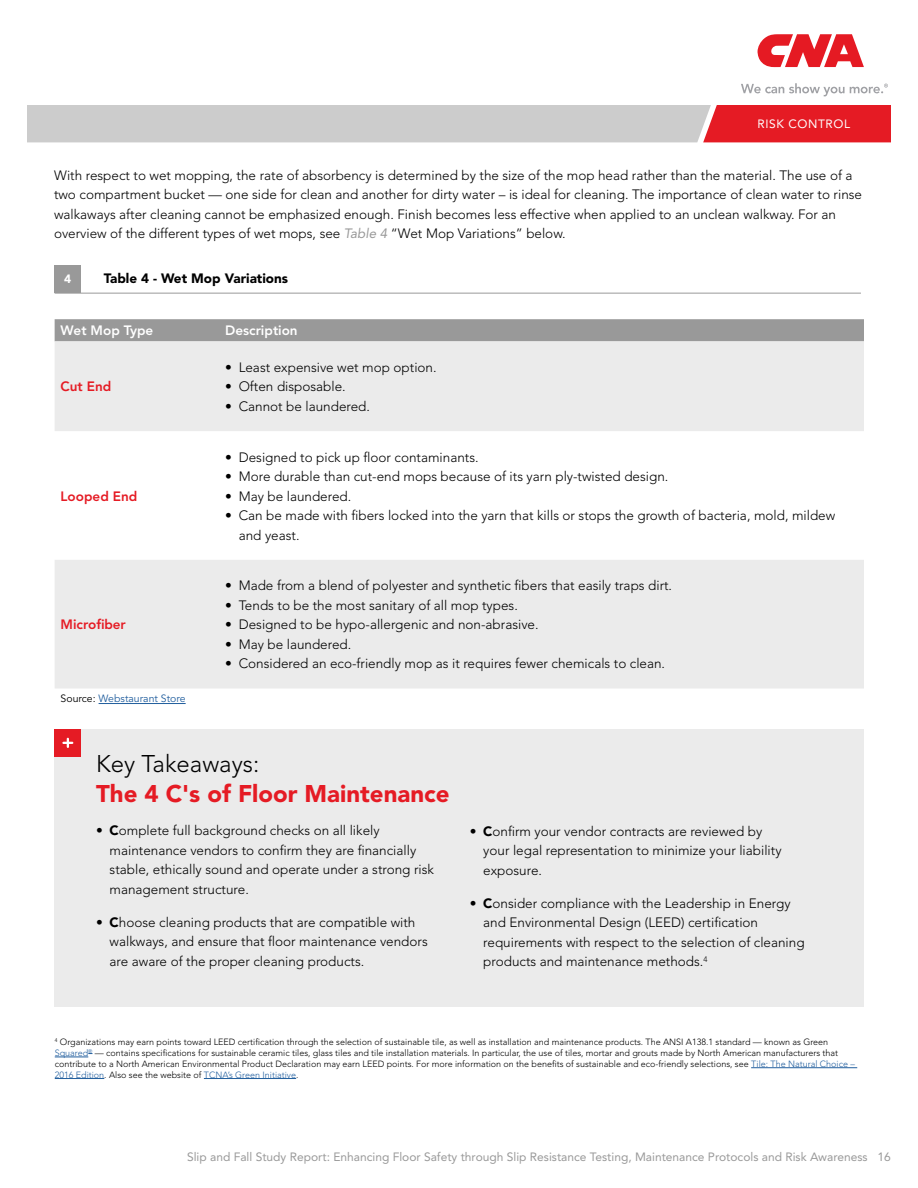
<style>
.page{position:relative;width:918px;height:1188px;background:#fff}
.page>*{position:absolute;margin:0;border:0;box-sizing:border-box;transform-origin:0 0}
.body_for_real{font:900 24px/30px "Avenir LT Std";color:#e51b24}
.body_for_real-2{font:300 13.5px/19.5px "Avenir LT Std";color:#000}
.sub___Chart_for_real{font:800 13.5px "Avenir LT Std";color:#e51b24}
.body_for_real-3{font:900 13.5px "Avenir LT Std";color:#000}
.Table_Header_for_rea{font:800 13.5px "Avenir LT Std";color:#fff}
.t1{font:12px "Avenir LT Std";color:#999}
.t2{font:12px "Avenir LT Std";letter-spacing:.05em;color:#fff}
.body_for_real-4{font:900 12px "Avenir LT Std";color:#fff}
.body_for_real-5{font:10.5px "Avenir LT Std";color:#215e9e}
.body_for_real-6{font:300 9px/10.8px "Avenir LT Std";color:#000}
.s1{font-weight:400;font-style:italic;color:#999}
.s2{color:#000}
.s3{font-weight:300;color:#000}
.s4{font-weight:900}
.s5{color:#215e9e}
</style>
<div class="page">
<svg style="left:27px;top:105px;width:864px;height:37px;background:#d1a7a9"></svg>
<svg style="left:757px;top:34px;width:107px;height:33px"></svg>
<svg style="left:741px;top:83px;width:147px;height:13px"></svg>
<div style="left:55px;top:319px;width:809px;height:22px;background:#999"></div>
<svg style="left:55px;top:341px;width:809px;height:348px;fill:#ebebeb"></svg>
<hr style="left:99px;top:703px;width:87px;height:1px;background:#215e9e">
<div style="left:55px;top:729px;width:809px;height:278px;background:#ebebeb"></div>
<div style="left:55px;top:729px;width:26px;height:27px;background:#e51b24"></div>
<svg style="left:63px;top:739px;width:9px;height:8px"></svg>
<hr style="left:55px;top:293px;width:806px;height:1px;background:#999">
<div style="left:55px;top:266px;width:26px;height:27px;background:#999"></div>
<hr style="left:55px;top:1057px;width:33px;height:1px;background:#215e9e">
<hr style="left:751px;top:1067px;width:106px;height:1px;background:#215e9e">
<hr style="left:55px;top:1078px;width:49px;height:1px;background:#215e9e">
<hr style="left:204px;top:1078px;width:92px;height:1px;background:#215e9e">
<p class="t2" style="left:757px;top:117px;width:94px">RISK CONTROL</p>
<p class="body_for_real-2" style="left:54px;top:165px;width:810px">With respect to wet mopping, the rate of absorbency is determined by the size of the mop head rather than the material. The use of a two compartment bucket — one side for clean and another for dirty water – is ideal for cleaning. The importance of clean water to rinse walkaways after cleaning cannot be emphasized enough. Finish becomes less effective when applied to an unclean walkway. For an overview of the different types of wet mops, see <span class="s1">Table 4</span> “Wet Mop Variations” below.</p>
<p class="body_for_real-4" style="left:64px;top:272px;width:9px">4</p>
<p class="body_for_real-3" style="left:104px;top:270px;width:186px">Table 4 - Wet Mop Variations</p>
<p class="Table_Header_for_rea" style="left:61px;top:323px;width:94px">Wet Mop Type</p>
<p class="Table_Header_for_rea" style="left:225px;top:323px;width:74px">Description</p>
<p class="sub___Chart_for_real" style="left:61px;top:379px;width:52px">Cut End</p>
<p class="sub___Chart_for_real" style="left:61px;top:488px;width:78px">Looped End</p>
<p class="sub___Chart_for_real" style="left:61px;top:617px;width:67px">Microfiber</p>
<p class="body_for_real-5" style="left:61px;top:693px;width:127px"><span class="s2">Source:</span> Webstaurant Store</p>
<p class="body_for_real-2" style="left:225px;top:358px;width:213px">• Least expensive wet mop option.</p>
<p class="body_for_real-2" style="left:225px;top:377px;width:122px">• Often disposable.</p>
<p class="body_for_real-2" style="left:225px;top:397px;width:146px">• Cannot be laundered.</p>
<p class="body_for_real-2" style="left:225px;top:447px;width:255px">• Designed to pick up floor contaminants.</p>
<p class="body_for_real-2" style="left:225px;top:467px;width:445px">• More durable than cut-end mops because of its yarn ply-twisted design.</p>
<p class="body_for_real-2" style="left:225px;top:486px;width:128px">• May be laundered.</p>
<p class="body_for_real-2" style="left:239px;top:506px;width:598px;text-indent:-14px">• Can be made with fibers locked into the yarn that kills or stops the growth of bacteria, mold, mildew and yeast.</p>
<p class="body_for_real-2" style="left:225px;top:576px;width:448px">• Made from a blend of polyester and synthetic fibers that easily traps dirt.</p>
<p class="body_for_real-2" style="left:225px;top:595px;width:294px">• Tends to be the most sanitary of all mop types.</p>
<p class="body_for_real-2" style="left:225px;top:615px;width:315px">• Designed to be hypo-allergenic and non-abrasive.</p>
<p class="body_for_real-2" style="left:225px;top:634px;width:128px">• May be laundered.</p>
<p class="body_for_real-2" style="left:225px;top:654px;width:441px">• Considered an eco-friendly mop as it requires fewer chemicals to clean.</p>
<p class="body_for_real" style="left:96px;top:749px;width:355px"><span class="s3">Key Takeaways:<br></span>The 4 C's of Floor Maintenance</p>
<p class="body_for_real-2" style="left:110px;top:821px;width:326px;text-indent:-14px"><span class="s4">• C</span>omplete full background checks on all likely maintenance vendors to confirm they are financially stable, ethically sound and operate under a strong risk management structure.</p>
<p class="body_for_real-2" style="left:110px;top:913px;width:320px;text-indent:-14px"><span class="s4">• C</span>hoose cleaning products that are compatible with walkways, and ensure that floor maintenance vendors are aware of the proper cleaning products.</p>
<p class="body_for_real-2" style="left:483px;top:821px;width:300px;text-indent:-14px"><span class="s4">• C</span>onfirm your vendor contracts are reviewed by your legal representation to minimize your liability exposure.</p>
<p class="body_for_real-2" style="left:483px;top:893px;width:323px;text-indent:-14px"><span class="s4">• C</span>onsider compliance with the Leadership in Energy and Environmental Design (LEED) certification requirements with respect to the selection of cleaning products and maintenance methods.<sup>4</sup></p>
<p class="body_for_real-6" style="left:55px;top:1037px;width:802px"><sup>4</sup> Organizations may earn points toward LEED certification through the selection of sustainable tile, as well as installation and maintenance products. The ANSI A138.1 standard — known as Green <span class="s5">Squared</span><sup>®</sup> — contains specifications for sustainable ceramic tiles, glass tiles and tile installation materials. In particular, the use of tiles, mortar and grouts made by North American manufacturers that contribute to a North American Environmental Product Declaration may earn LEED points. For more information on the benefits of sustainable and eco-friendly selections, see <span class="s5">Tile: The Natural Choice – 2016 Edition</span>. Also see the website of <span class="s5">TCNA’s Green Initiative</span>.</p>
<p class="t1" style="left:187px;top:1150px;width:705px">Slip and Fall Study Report: Enhancing Floor Safety through Slip Resistance Testing, Maintenance Protocols and Risk Awareness 16</p>
</div>
